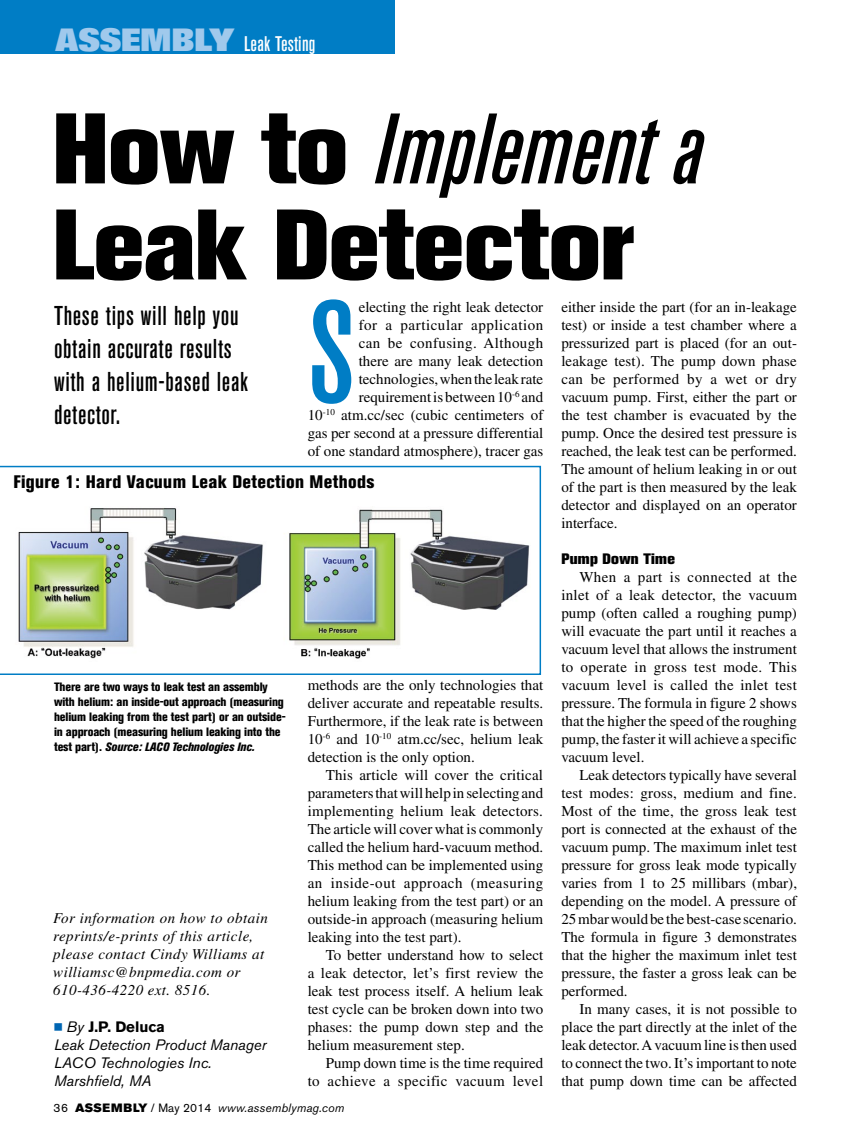
<style>
.page{position:relative;width:851px;height:1134px;background:#fff}
.page>*{position:absolute;margin:0;border:0;box-sizing:border-box;transform-origin:0 0}
.t1{font:500 condensed 142.5px "Akzidenz Grotesk BE";color:#007dc5}
.t2{font:800 99px/96px "Akzidenz Grotesk BE";color:#000}
.t3{font:500 condensed 27px/33px "Akzidenz Grotesk BE";letter-spacing:.025em;color:#000}
.t4{font:500 condensed 21px "Akzidenz Grotesk BE";letter-spacing:.01em;color:#fff}
.t5{font:800 condensed 18px "Akzidenz Grotesk BE";letter-spacing:.02em;color:#000}
.t6{font:15px/18px "Times";color:#000;text-align:justify}
.t7{font:italic 15px/18px "Times";letter-spacing:.03em;color:#000}
.t8{font:italic 15px/18px "Akzidenz Grotesk BE";color:#000}
.t9{font:800 15px "Akzidenz Grotesk BE";letter-spacing:.02em;color:#000}
.t10{font:800 condensed 12px/15px "Akzidenz Grotesk BE";letter-spacing:-.01em;color:#000}
.t11{font:italic 12px "Akzidenz Grotesk BE";letter-spacing:.01em;color:#000}
.s1{font-family:"Folio";font-weight:800;font-stretch:normal;font-size:31.5px;color:#a0c9ec}
.s2{font-weight:500;font-style:italic;font-stretch:condensed}
.s3{font-style:italic}
.s4{font-weight:700;font-style:normal}
.s5{font-style:normal}
.s6{font-family:"Akzidenz Grotesk BE Super";font-style:normal}
</style>
<div class="page">
<div style="left:0;top:0;width:395px;height:54px;background:#007dc5"></div>
<svg style="left:0;top:466px;width:541px;height:209px"></svg>
<h3 class="t4" style="left:56px;top:32px;width:261px"><span class="s1">ASSEMBLY</span> Leak Testing</h3>
<h2 class="t2" style="left:53px;top:102px;width:651px">How to <span class="s2">Implement a<br></span>Leak Detector</h2>
<h3 class="t3" style="left:54px;top:300px;width:195px">These tips will help you obtain accurate results with a helium-based leak detector.</h3>
<h1 class="t1" style="left:308px;top:274px;width:49px">S</h1>
<p class="t6" style="left:307px;top:298px;width:237px;text-align:right">electing the right leak detector<br>for a particular application<br>can be confusing. Although<br>there are many leak detection technologies, when the leak rate requirement is between 10<sup>-6</sup> and<br>10<sup>-10</sup> atm.cc/sec (cubic centimeters of gas per second at a pressure differential of one standard atmosphere), tracer gas</p>
<p class="t5" style="left:14px;top:471px;width:362px">Figure 1: Hard Vacuum Leak Detection Methods</p>
<p class="t10" style="left:54px;top:679px;width:233px">There are two ways to leak test an assembly with helium: an inside-out approach (measuring helium leaking from the test part) or an outside&shy;in approach (measuring helium leaking into the test part). <span class="s3">Source: LACO Technologies Inc.</span></p>
<p class="t7" style="left:53px;top:909px;width:216px">For information on how to obtain reprints/e-prints of this article, please contact Cindy Williams at williamsc@bnpmedia.com or<br>610-436-4220 ext. 8516.</p>
<p class="t8" style="left:54px;top:1018px;width:214px;text-indent:13px">By <span class="s4">J.P. Deluca<br></span>Leak Detection Product Manager<br>LACO Technologies Inc.<br>Marshfield, MA</p>
<p class="t6" style="left:308px;top:676px;width:237px">methods are the only technologies that deliver accurate and repeatable results.<br>Furthermore, if the leak rate is between 10<sup>-6</sup> and 10<sup>-10</sup> atm.cc/sec, helium leak detection is the only option.</p>
<p class="t6" style="left:308px;top:766px;width:237px;text-indent:18px">This article will cover the critical parameters that will help in selecting and implementing helium leak detectors.<br>The article will cover what is commonly called the helium hard-vacuum method.<br>This method can be implemented using an inside-out approach (measuring helium leaking from the test part) or an outside-in approach (measuring helium leaking into the test part).</p>
<p class="t6" style="left:308px;top:946px;width:237px;text-indent:18px">To better understand how to select a leak detector, let’s first review the leak test process itself. A helium leak test cycle can be broken down into two phases: the pump down step and the helium measurement step.</p>
<p class="t6" style="left:308px;top:1054px;width:237px;text-align:right">Pump down time is the time required<br>to achieve a specific vacuum level</p>
<p class="t11" style="left:53px;top:1101px;width:292px"><span class="s5">36</span> <span class="s6">ASSEMBLY</span> <span class="s5">/ May 2014</span> www.assemblymag.com</p>
<p class="t6" style="left:561px;top:298px;width:237px">either inside the part (for an in-leakage test) or inside a test chamber where a pressurized part is placed (for an out&shy;leakage test). The pump down phase can be performed by a wet or dry vacuum pump. First, either the part or the test chamber is evacuated by the pump. Once the desired test pressure is reached, the leak test can be performed.<br>The amount of helium leaking in or out of the part is then measured by the leak detector and displayed on an operator interface.</p>
<p class="t9" style="left:561px;top:550px;width:115px">Pump Down Time</p>
<p class="t6" style="left:561px;top:568px;width:237px;text-indent:18px">When a part is connected at the inlet of a leak detector, the vacuum pump (often called a roughing pump) will evacuate the part until it reaches a vacuum level that allows the instrument to operate in gross test mode. This vacuum level is called the inlet test pressure. The formula in figure 2 shows that the higher the speed of the roughing pump, the faster it will achieve a specific vacuum level.</p>
<p class="t6" style="left:561px;top:766px;width:237px;text-indent:18px">Leak detectors typically have several test modes: gross, medium and fine.<br>Most of the time, the gross leak test port is connected at the exhaust of the vacuum pump. The maximum inlet test pressure for gross leak mode typically varies from 1 to 25 millibars (mbar), depending on the model. A pressure of 25 mbar would be the best-case scenario.<br>The formula in figure 3 demonstrates that the higher the maximum inlet test pressure, the faster a gross leak can be performed.</p>
<p class="t6" style="left:561px;top:1000px;width:237px;text-indent:18px">In many cases, it is not possible to place the part directly at the inlet of the leak detector. A vacuum line is then used to connect the two. It’s important to note that pump down time can be affected</p>
</div>
